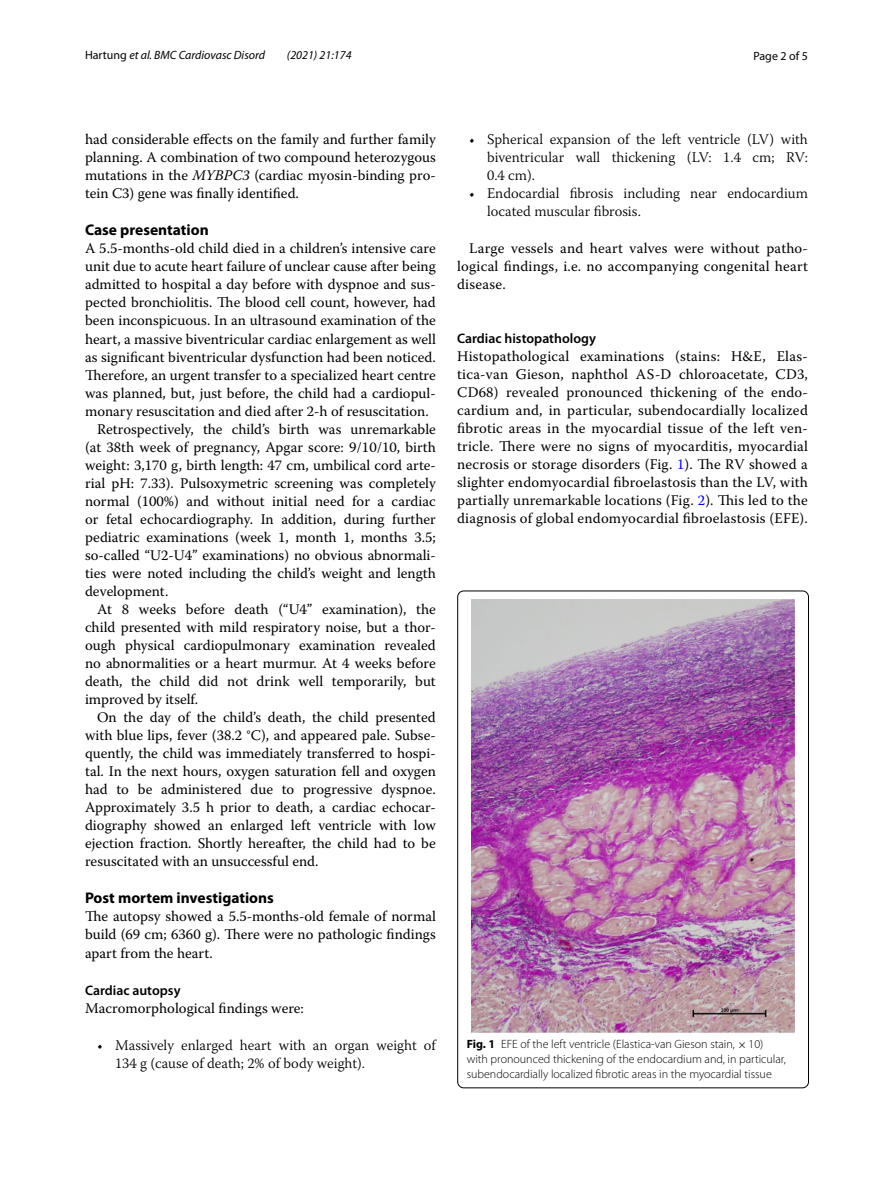
<style>
.page{position:relative;width:893px;height:1187px;background:#fff}
.page>*{position:absolute;margin:0;border:0;box-sizing:border-box;transform-origin:0 0}
.t1{font:700 15.45px "Myriad Pro";color:#000}
.t2{font:14.7px/18px "Warnock Pro";color:#000;text-align:justify}
.t3{font:300 14.7px/18px "Warnock Pro";color:#000}
.t4{font:600 13.8px "Myriad Pro";color:#000}
.t5{font:300 12px/15px "Myriad Pro";color:#000}
.t6{font:italic 12px "Myriad Pro";color:#000}
.t7{font:12px "Myriad Pro";color:#000}
.s1{font-style:normal}
.s2{font-style:italic}
.s3{color:#00f}
.s4{font-weight:700}
.s5{font-family:"MTSY";font-weight:400}
</style>
<div class="page">
<img style="left:471px;top:600px;width:324px;height:432px">
<p class="t6" style="left:85px;top:48px;width:182px"><span class="s1">Hartung</span> et al. BMC Cardiovasc Disord</p>
<p class="t6" style="left:287px;top:48px;width:66px">(2021) 21:174</p>
<p class="t7" style="left:753px;top:48px;width:56px">Page 2 of 5</p>
<p class="t2" style="left:85px;top:130px;width:352px">had considerable effects on the family and further family planning. A combination of two compound heterozygous mutations in the <span class="s2">MYBPC3</span> (cardiac myosin-binding pro&shy;tein C3) gene was finally identified.</p>
<p class="t1" style="left:85px;top:220px;width:125px">Case presentation</p>
<p class="t2" style="left:85px;top:239px;width:352px">A 5.5-months-old child died in a children’s intensive care</p>
<p class="t2" style="left:85px;top:257px;width:352px">unit due to acute heart failure of unclear cause after being</p>
<p class="t2" style="left:85px;top:275px;width:352px">admitted to hospital a day before with dyspnoe and sus-</p>
<p class="t2" style="left:85px;top:293px;width:352px">pected bronchiolitis. The blood cell count, however, had</p>
<p class="t2" style="left:85px;top:311px;width:352px">been inconspicuous. In an ultrasound examination of the</p>
<p class="t2" style="left:85px;top:329px;width:352px">heart, a massive biventricular cardiac enlargement as well</p>
<p class="t2" style="left:85px;top:347px;width:352px">as significant biventricular dysfunction had been noticed.</p>
<p class="t2" style="left:85px;top:365px;width:352px">Therefore, an urgent transfer to a specialized heart centre</p>
<p class="t2" style="left:85px;top:383px;width:352px">was planned, but, just before, the child had a cardiopul-</p>
<p class="t2" style="left:85px;top:401px;width:345px">monary resuscitation and died after 2-h of resuscitation.</p>
<p class="t2" style="left:97px;top:419px;width:340px">Retrospectively, the child’s birth was unremarkable</p>
<p class="t2" style="left:85px;top:437px;width:352px">(at 38th week of pregnancy, Apgar score: 9/10/10, birth</p>
<p class="t2" style="left:85px;top:455px;width:352px">weight: 3,170 g, birth length: 47 cm, umbilical cord arte-</p>
<p class="t2" style="left:85px;top:473px;width:352px">rial pH: 7.33). Pulsoxymetric screening was completely</p>
<p class="t2" style="left:85px;top:491px;width:352px">normal (100%) and without initial need for a cardiac</p>
<p class="t2" style="left:85px;top:509px;width:352px">or fetal echocardiography. In addition, during further</p>
<p class="t2" style="left:85px;top:527px;width:352px">pediatric examinations (week 1, month 1, months 3.5;</p>
<p class="t2" style="left:85px;top:545px;width:352px">so-called “U2-U4” examinations) no obvious abnormali-</p>
<p class="t2" style="left:85px;top:563px;width:352px">ties were noted including the child’s weight and length</p>
<p class="t2" style="left:85px;top:581px;width:85px">development.</p>
<p class="t2" style="left:97px;top:599px;width:340px">At 8 weeks before death (“U4” examination), the</p>
<p class="t2" style="left:85px;top:617px;width:352px">child presented with mild respiratory noise, but a thor-</p>
<p class="t2" style="left:85px;top:635px;width:352px">ough physical cardiopulmonary examination revealed</p>
<p class="t2" style="left:85px;top:653px;width:352px">no abnormalities or a heart murmur. At 4 weeks before</p>
<p class="t2" style="left:85px;top:671px;width:352px">death, the child did not drink well temporarily, but</p>
<p class="t2" style="left:85px;top:689px;width:115px">improved by itself.</p>
<p class="t2" style="left:97px;top:707px;width:340px">On the day of the child’s death, the child presented</p>
<p class="t2" style="left:85px;top:725px;width:352px">with blue lips, fever (38.2 °C), and appeared pale. Subse-</p>
<p class="t2" style="left:85px;top:743px;width:352px">quently, the child was immediately transferred to hospi-</p>
<p class="t2" style="left:85px;top:761px;width:352px">tal. In the next hours, oxygen saturation fell and oxygen</p>
<p class="t2" style="left:85px;top:779px;width:352px">had to be administered due to progressive dyspnoe.</p>
<p class="t2" style="left:85px;top:797px;width:352px">Approximately 3.5 h prior to death, a cardiac echocar-</p>
<p class="t2" style="left:85px;top:815px;width:352px">diography showed an enlarged left ventricle with low</p>
<p class="t2" style="left:85px;top:833px;width:352px">ejection fraction. Shortly hereafter, the child had to be</p>
<p class="t2" style="left:85px;top:851px;width:235px">resuscitated with an unsuccessful end.</p>
<p class="t1" style="left:85px;top:888px;width:190px">Post mortem investigations</p>
<p class="t2" style="left:85px;top:907px;width:352px">The autopsy showed a 5.5-months-old female of normal build (69 cm; 6360 g). There were no pathologic findings apart from the heart.</p>
<p class="t4" style="left:85px;top:981px;width:97px">Cardiac autopsy</p>
<p class="t2" style="left:85px;top:999px;width:220px">Macromorphological findings were:</p>
<p class="t3" style="left:115px;top:1035px;width:322px;text-indent:-18px">• Massively enlarged heart with an organ weight of<br>134 g (cause of death; 2% of body weight).</p>
<p class="t3" style="left:487px;top:130px;width:322px;text-align:justify;text-indent:-18px">• Spherical expansion of the left ventricle (LV) with biventricular wall thickening (LV: 1.4 cm; RV:<br>0.4 cm).</p>
<p class="t3" style="left:487px;top:184px;width:322px;text-indent:-18px">• Endocardial fibrosis including near endocardium located muscular fibrosis.</p>
<p class="t2" style="left:457px;top:238px;width:352px;text-indent:12px">Large vessels and heart valves were without patho&shy;logical findings, i.e. no accompanying congenital heart disease.</p>
<p class="t4" style="left:457px;top:330px;width:140px">Cardiac histopathology</p>
<p class="t2" style="left:457px;top:347px;width:352px">Histopathological examinations (stains: H&amp;E, Elas&shy;tica-van Gieson, naphthol AS-D chloroacetate, CD3, CD68) revealed pronounced thickening of the endo&shy;cardium and, in particular, subendocardially localized fibrotic areas in the myocardial tissue of the left ven&shy;tricle. There were no signs of myocarditis, myocardial necrosis or storage disorders (Fig. <span class="s3">1</span>). The RV showed a slighter endomyocardial fibroelastosis than the LV, with partially unremarkable locations (Fig. <span class="s3">2</span>). This led to the diagnosis of global endomyocardial fibroelastosis (EFE).</p>
<p class="t5" style="left:467px;top:1036px;width:321px"><span class="s4">Fig. 1</span> EFE of the left ventricle (Elastica-van Gieson stain, <span class="s5">×</span>10) with pronounced thickening of the endocardium and, in particular, subendocardially localized fibrotic areas in the myocardial tissue</p>
</div>
